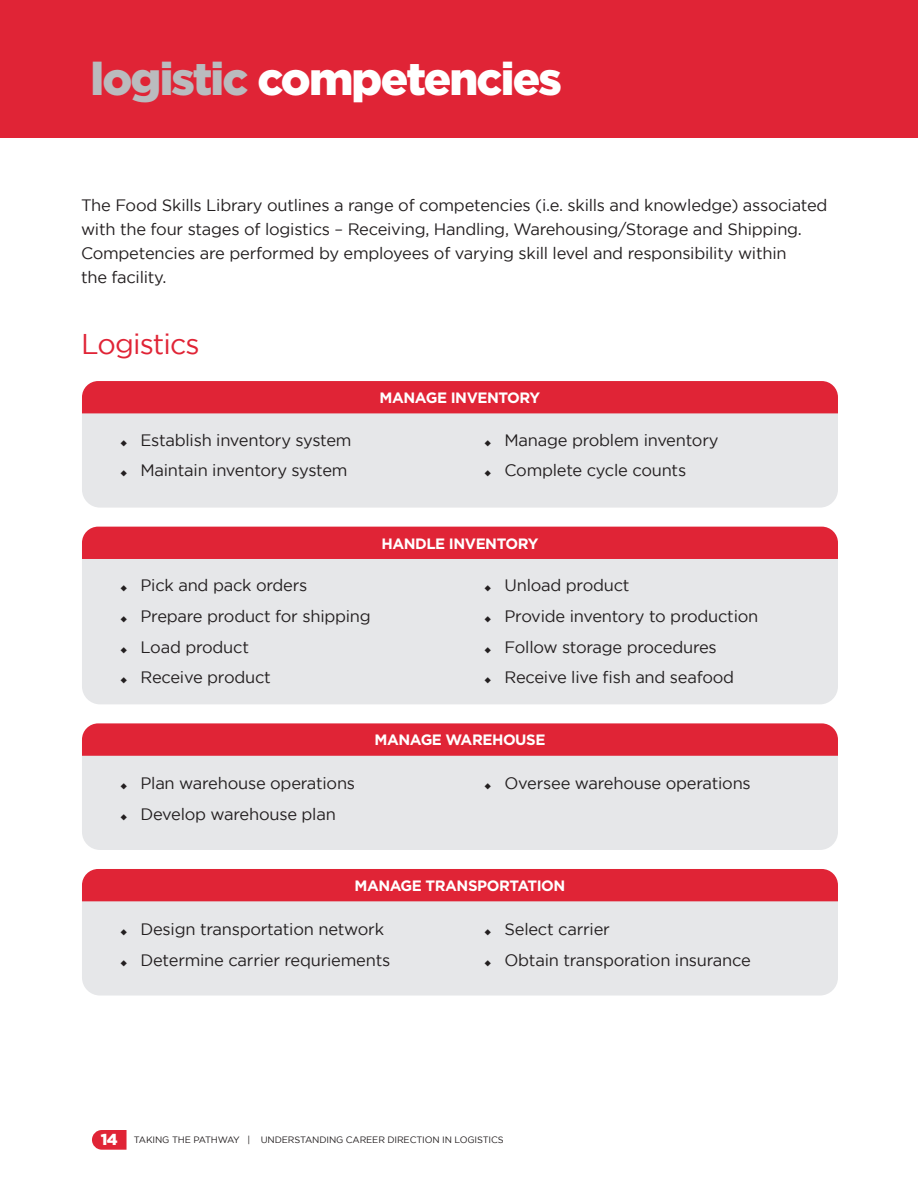
<style>
.page{position:relative;width:918px;height:1188px;background:#fff}
.page>*{position:absolute;margin:0;border:0;box-sizing:border-box;transform-origin:0 0}
.t1{font:900 45.75px "Gotham";letter-spacing:-.04em;color:#fff}
.t2{font:28.5px "Gotham";letter-spacing:-.03em;color:#e02436}
.t3{font:16.5px/24px "Gotham";letter-spacing:-.015em;color:#231f20}
.Headline{font:700 15px "Gotham";letter-spacing:-.03em;color:#fff}
.t4{font:9.3px "Gotham";letter-spacing:-.015em;color:#231f20}
.s1{color:#babbbe}
.s2{font-weight:900;font-size:15.75px;color:#fff}
</style>
<div class="page">
<div style="left:0;top:0;width:918px;height:138px;background:#e02436"></div>
<div style="left:82px;top:413px;width:756px;height:95px;background:#e6e7e9"></div>
<div style="left:82px;top:381px;width:756px;height:32px;background:#e02436"></div>
<div style="left:82px;top:559px;width:756px;height:145px;background:#e6e7e9"></div>
<div style="left:82px;top:527px;width:756px;height:32px;background:#e02436"></div>
<div style="left:82px;top:756px;width:756px;height:94px;background:#e6e7e9"></div>
<div style="left:82px;top:723px;width:756px;height:33px;background:#e02436"></div>
<div style="left:82px;top:901px;width:756px;height:95px;background:#e6e7e9"></div>
<div style="left:82px;top:869px;width:756px;height:32px;background:#e02436"></div>
<svg style="left:92px;top:1130px;width:35px;height:20px"></svg>
<svg style="left:121px;top:440px;width:6px;height:6px"></svg>
<svg style="left:121px;top:470px;width:6px;height:7px"></svg>
<svg style="left:485px;top:440px;width:6px;height:6px"></svg>
<svg style="left:485px;top:470px;width:6px;height:7px"></svg>
<svg style="left:121px;top:585px;width:6px;height:6px"></svg>
<svg style="left:121px;top:616px;width:6px;height:6px"></svg>
<svg style="left:121px;top:647px;width:6px;height:6px"></svg>
<svg style="left:121px;top:678px;width:6px;height:6px"></svg>
<svg style="left:485px;top:585px;width:6px;height:6px"></svg>
<svg style="left:485px;top:616px;width:6px;height:6px"></svg>
<svg style="left:485px;top:647px;width:6px;height:6px"></svg>
<svg style="left:485px;top:678px;width:6px;height:6px"></svg>
<svg style="left:121px;top:784px;width:6px;height:6px"></svg>
<svg style="left:121px;top:814px;width:6px;height:7px"></svg>
<svg style="left:485px;top:784px;width:6px;height:6px"></svg>
<svg style="left:121px;top:929px;width:6px;height:6px"></svg>
<svg style="left:121px;top:960px;width:6px;height:6px"></svg>
<svg style="left:485px;top:929px;width:6px;height:6px"></svg>
<svg style="left:485px;top:960px;width:6px;height:6px"></svg>
<p class="t1" style="left:91px;top:52px;width:473px"><span class="s1">logistic</span> competencies</p>
<p class="t3" style="left:81px;top:193px;width:748px">The Food Skills Library outlines a range of competencies (i.e. skills and knowledge) associated with the four stages of logistics – Receiving, Handling, Warehousing/Storage and Shipping.<br>Competencies are performed by employees of varying skill level and responsibility within<br>the facility.</p>
<p class="t2" style="left:81px;top:328px;width:120px">Logistics</p>
<p class="t3" style="left:140px;top:427px;width:213px">Establish inventory system</p>
<p class="t3" style="left:140px;top:458px;width:209px">Maintain inventory system</p>
<p class="Headline" style="left:380px;top:389px;width:162px">MANAGE INVENTORY</p>
<p class="t3" style="left:505px;top:427px;width:216px">Manage problem inventory</p>
<p class="t3" style="left:505px;top:458px;width:183px">Complete cycle counts</p>
<p class="t3" style="left:140px;top:573px;width:168px">Pick and pack orders</p>
<p class="t3" style="left:140px;top:604px;width:232px">Prepare product for shipping</p>
<p class="t3" style="left:140px;top:635px;width:110px">Load product</p>
<p class="t3" style="left:140px;top:665px;width:132px">Receive product</p>
<p class="Headline" style="left:381px;top:535px;width:159px">HANDLE INVENTORY</p>
<p class="t3" style="left:505px;top:573px;width:127px">Unload product</p>
<p class="t3" style="left:505px;top:604px;width:255px">Provide inventory to production</p>
<p class="t3" style="left:505px;top:635px;width:214px">Follow storage procedures</p>
<p class="t3" style="left:505px;top:665px;width:231px">Receive live fish and seafood</p>
<p class="t3" style="left:140px;top:771px;width:216px">Plan warehouse operations</p>
<p class="t3" style="left:140px;top:802px;width:197px">Develop warehouse plan</p>
<p class="Headline" style="left:375px;top:731px;width:172px">MANAGE WAREHOUSE</p>
<p class="t3" style="left:505px;top:771px;width:248px">Oversee warehouse operations</p>
<p class="Headline" style="left:355px;top:877px;width:212px">MANAGE TRANSPORTATION</p>
<p class="t3" style="left:140px;top:917px;width:245px">Design transportation network</p>
<p class="t3" style="left:140px;top:948px;width:251px">Determine carrier requriements</p>
<p class="t3" style="left:505px;top:917px;width:107px">Select carrier</p>
<p class="t3" style="left:505px;top:948px;width:248px">Obtain transporation insurance</p>
<p class="t4" style="left:101px;top:1135px;width:404px"><span class="s2">14</span> TAKING THE PATHWAY | UNDERSTANDING CAREER DIRECTION IN LOGISTICS</p>
</div>
